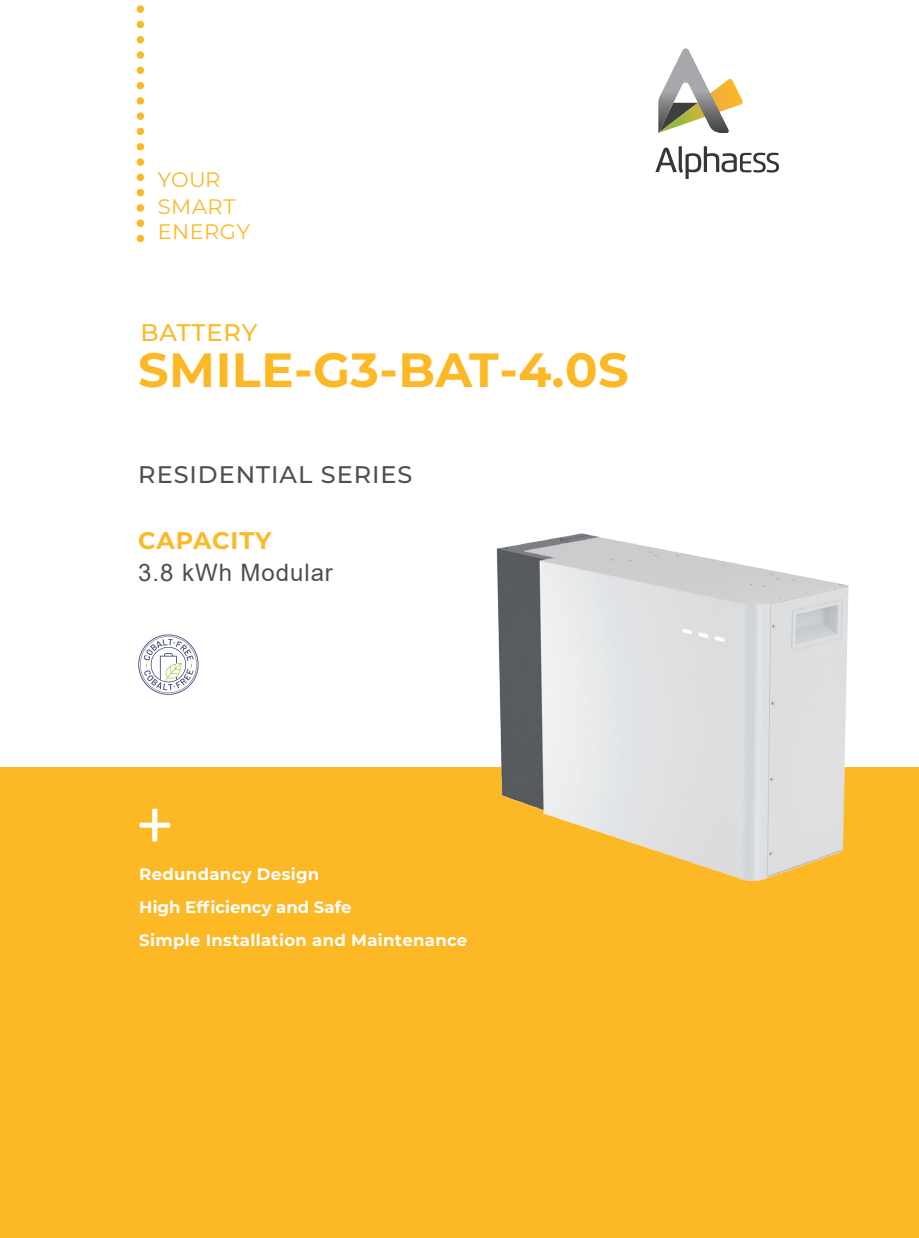
<style>
.page{position:relative;width:919px;height:1238px;background:#fff}
.page>*{position:absolute;margin:0;border:0;box-sizing:border-box;transform-origin:0 0}
.t1{font:700 48px "Montserrat";letter-spacing:.01em;color:#fcb825}
.t2{font:500 24px "Montserrat";letter-spacing:.04em;color:#4f4f50}
.t3{font:24px "Arial";letter-spacing:.04em;color:#4f4f50}
.t4{font:700 24px "Montserrat";letter-spacing:.04em;color:#fcb825}
.t5{font:500 24px "Montserrat";letter-spacing:.04em;color:#fcb825}
.t6{font:21px "Montserrat";letter-spacing:.02em;color:#fcb825}
.t7{font:700 16.5px/33.2px "Montserrat";letter-spacing:.02em;color:#fff}
.s1{color:#f3ae3a}
</style>
<div class="page">
<div style="left:0;top:767px;width:918px;height:470px;background:#fcb825"></div>
<svg style="left:137px;top:9px;width:7px;height:234px"></svg>
<svg style="left:139px;top:808px;width:31px;height:33px"></svg>
<img style="left:496px;top:533px;width:353px;height:348px">
<svg style="left:138px;top:634px;width:60px;height:60px"></svg>
<svg style="left:658px;top:48px;width:85px;height:85px"></svg>
<svg style="left:655px;top:146px;width:124px;height:33px"></svg>
<p class="t6" style="left:158px;top:165px;width:64px"><span class="s1">Y</span>OUR</p>
<p class="t6" style="left:158px;top:217px;width:94px">ENERGY</p>
<p class="t6" style="left:158px;top:192px;width:79px">SMART</p>
<h2 class="t5" style="left:140px;top:315px;width:118px">BATTERY</h2>
<h1 class="t1" style="left:138px;top:335px;width:492px">SMILE-G3-BAT-4.0S</h1>
<h2 class="t2" style="left:138px;top:458px;width:276px">RESIDENTIAL SERIES</h2>
<h2 class="t4" style="left:138px;top:522px;width:135px">CAPACITY</h2>
<h2 class="t3" style="left:138px;top:556px;width:196px">3.8 kWh Modular</h2>
<p class="t7" style="left:139px;top:856px;width:329px">Redundancy Design<br>High Efficiency and Safe<br>Simple Installation and Maintenance</p>
</div>
